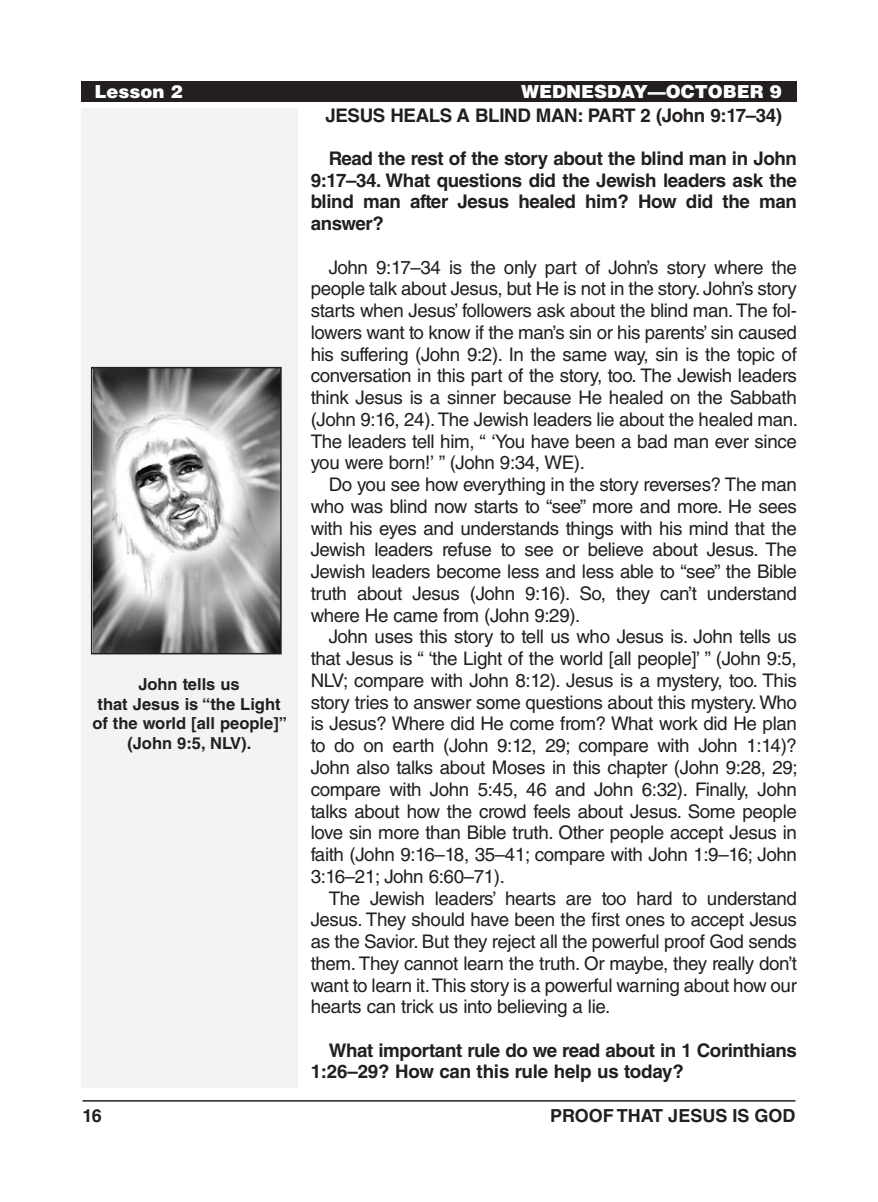
<style>
.page{position:relative;width:878px;height:1202px;background:#fff}
.page>*{position:absolute;margin:0;border:0;box-sizing:border-box;transform-origin:0 0}
.Body_Text{font:18.75px/21.8px "Helvetica LT Std";letter-spacing:-.02em;color:#231f20;text-align:justify}
.Body_Text_SpaceBefor{font:18.75px/21.8px "Helvetica LT Std";letter-spacing:-.02em;color:#231f20;text-align:justify}
.Body_Text_Bold_Space{font:700 18.75px/21.8px "Helvetica LT Std";letter-spacing:-.02em;color:#231f20;text-align:justify}
.Subheadings{font:700 18.75px "Helvetica LT Std";letter-spacing:-.02em;color:#231f20}
.Running_Head_-_Left{font:900 18px "Helvetica LT Std";color:#fff}
.t1{font:700 18px "Helvetica LT Std";color:#231f20}
.Image_Captions{font:700 16.5px/19.5px "Helvetica LT Std";color:#231f20;text-align:center}
</style>
<div class="page">
<hr style="left:82px;top:1100px;width:713px;height:1px;background:#231f20">
<div style="left:81px;top:108px;width:216px;height:979px;background:#f2f3f4"></div>
<div style="left:81px;top:81px;width:715px;height:20px;background:#231f20"></div>
<img style="left:94px;top:370px;width:185px;height:281px">
<div style="left:91px;top:367px;width:191px;height:287px;border:2px solid #231f20"></div>
<p class="Running_Head_-_Left" style="left:94px;top:79px;width:90px">Lesson 2</p>
<p class="Running_Head_-_Left" style="left:521px;top:79px;width:262px">WEDNESDAY—OCTOBER 9</p>
<p class="Subheadings" style="left:325px;top:103px;width:458px">JESUS HEALS A BLIND MAN: PART 2 (John 9:17–34)</p>
<p class="Body_Text_Bold_Space" style="left:310px;top:147px;width:488px;text-indent:18px">Read the rest of the story about the blind man in John 9:17–34. What questions did the Jewish leaders ask the blind man after Jesus healed him? How did the man answer?</p>
<p class="Body_Text_SpaceBefor" style="left:310px;top:256px;width:489px;text-indent:18px">John 9:17–34 is the only part of John’s story where the people talk about Jesus, but He is not in the story. John’s story starts when Jesus’ followers ask about the blind man. The fol&shy;lowers want to know if the man’s sin or his parents’ sin caused his suffering (John 9:2). In the same way, sin is the topic of conversation in this part of the story, too. The Jewish leaders think Jesus is a sinner because He healed on the Sabbath (John 9:16, 24). The Jewish leaders lie about the healed man.<br>The leaders tell him, “ ‘You have been a bad man ever since you were born!’ ” (John 9:34, WE).</p>
<p class="Body_Text" style="left:310px;top:473px;width:488px;text-indent:18px">Do you see how everything in the story reverses? The man who was blind now starts to “see” more and more. He sees with his eyes and understands things with his mind that the Jewish leaders refuse to see or believe about Jesus. The Jewish leaders become less and less able to “see” the Bible truth about Jesus (John 9:16). So, they can’t understand where He came from (John 9:29).</p>
<p class="Body_Text" style="left:310px;top:626px;width:488px;text-indent:18px">John uses this story to tell us who Jesus is. John tells us that Jesus is “ ‘the Light of the world [all people]’ ” (John 9:5, NLV; compare with John 8:12). Jesus is a mystery, too. This story tries to answer some questions about this mystery. Who is Jesus? Where did He come from? What work did He plan to do on earth (John 9:12, 29; compare with John 1:14)?<br>John also talks about Moses in this chapter (John 9:28, 29; compare with John 5:45, 46 and John 6:32). Finally, John talks about how the crowd feels about Jesus. Some people love sin more than Bible truth. Other people accept Jesus in faith (John 9:16–18, 35–41; compare with John 1:9–16; John 3:16–21; John 6:60–71).</p>
<p class="Body_Text" style="left:310px;top:887px;width:488px;text-indent:18px">The Jewish leaders’ hearts are too hard to understand Jesus. They should have been the first ones to accept Jesus as the Savior. But they reject all the powerful proof God sends them. They cannot learn the truth. Or maybe, they really don’t want to learn it. This story is a powerful warning about how our hearts can trick us into believing a lie.</p>
<p class="Body_Text_Bold_Space" style="left:310px;top:1039px;width:488px;text-indent:18px">What important rule do we read about in 1 Corinthians<br>1:26–29? How can this rule help us today?</p>
<p class="Image_Captions" style="left:138px;top:674px;width:103px">John tells us</p>
<p class="Image_Captions" style="left:92px;top:694px;width:196px">that Jesus is “the Light of the world [all people]” (John 9:5, NLV).</p>
<p class="t1" style="left:82px;top:1104px;width:21px">16</p>
<p class="t1" style="left:550px;top:1104px;width:247px">PROOF THAT JESUS IS GOD</p>
</div>
